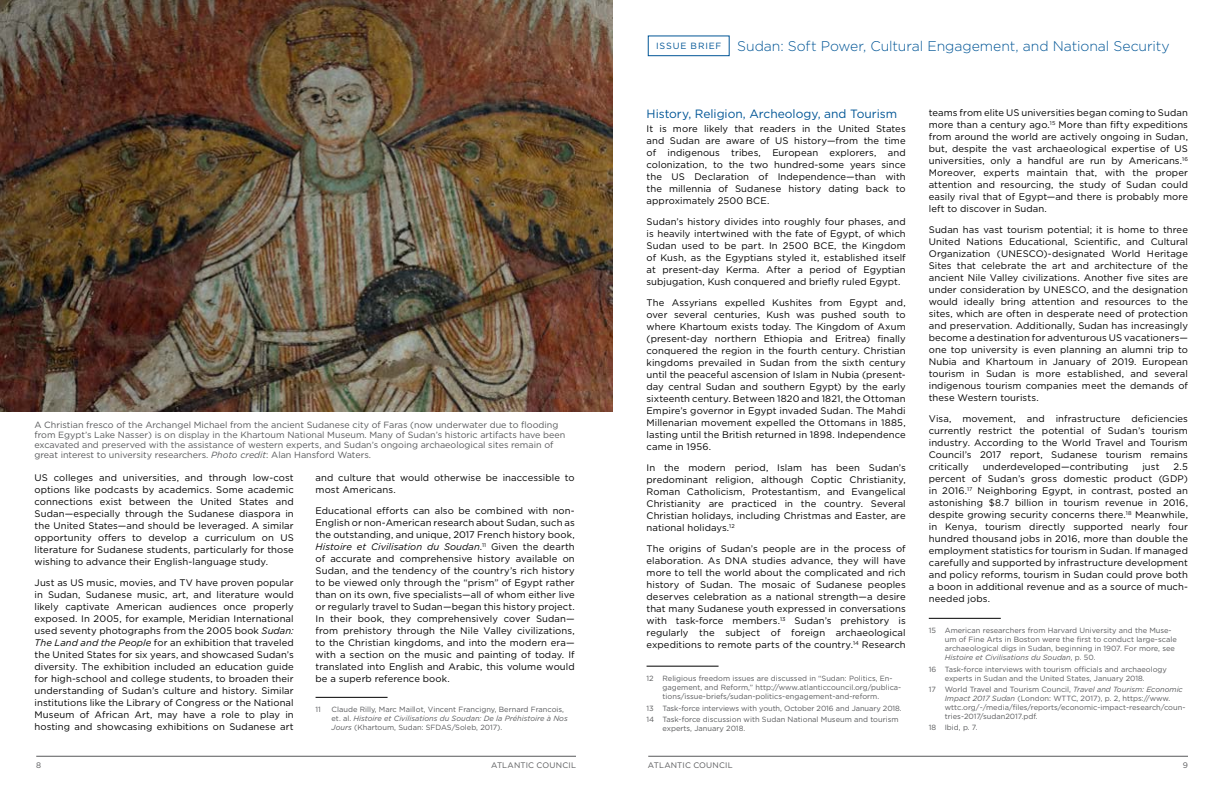
<style>
.page{position:relative;width:1224px;height:792px;background:#fff}
.page>*{position:absolute;margin:0;border:0;box-sizing:border-box;transform-origin:0 0}
.t1{font:300 14px "Gotham";letter-spacing:-.005em;color:#005596}
.t2{font:12px "Gotham";letter-spacing:-.005em;color:#005596}
.t3{font:9.5px/12px "Gotham";letter-spacing:.01em;color:#000;text-align:justify}
.t4{font:9px/10px "Gotham";color:#58595b}
.t5{font:8px "Gotham";letter-spacing:.02em;color:#58595b}
.t6{font:7.5px/9px "Gotham";color:#58595b}
.s1{font-style:italic}
.s2{font-weight:400;font-size:9px}
</style>
<div class="page">
<hr style="left:648px;top:756px;width:540px;height:1px;background:#58595b">
<hr style="left:36px;top:756px;width:540px;height:1px;background:#58595b">
<div style="left:648px;top:36px;width:81px;height:20px;border:1px solid #005596"></div>
<hr style="left:316px;top:697px;width:72px;height:1px;background:#000">
<hr style="left:647px;top:666px;width:72px;height:1px;background:#000">
<hr style="left:929px;top:618px;width:72px;height:1px;background:#000">
<img style="left:0;top:0;width:612px;height:412px">
<p class="t4" style="left:34px;top:420px;width:532px">A Christian fresco of the Archangel Michael from the ancient Sudanese city of Faras (now underwater due to flooding from Egypt’s Lake Nasser) is on display in the Khartoum National Museum. Many of Sudan’s historic artifacts have been excavated and preserved with the assistance of western experts, and Sudan’s ongoing archaeological sites remain of great interest to university researchers. <span class="s1">Photo credit</span>: Alan Hansford Waters.</p>
<p class="t3" style="left:35px;top:471px;width:261px">US colleges and universities, and through low-cost options like podcasts by academics. Some academic connections exist between the United States and Sudan—especially through the Sudanese diaspora in the United States—and should be leveraged. A similar opportunity offers to develop a curriculum on US literature for Sudanese students, particularly for those wishing to advance their English-language study.</p>
<p class="t3" style="left:35px;top:576px;width:261px">Just as US music, movies, and TV have proven popular in Sudan, Sudanese music, art, and literature would likely captivate American audiences once properly exposed. In 2005, for example, Meridian International used seventy photographs from the 2005 book <span class="s1">Sudan:<br>The Land and the People</span> for an exhibition that traveled the United States for six years, and showcased Sudan’s diversity. The exhibition included an education guide for high-school and college students, to broaden their understanding of Sudan’s culture and history. Similar institutions like the Library of Congress or the National Museum of African Art, may have a role to play in hosting and showcasing exhibitions on Sudanese art</p>
<p class="t3" style="left:316px;top:471px;width:261px">and culture that would otherwise be inaccessible to most Americans.</p>
<p class="t3" style="left:316px;top:504px;width:261px">Educational efforts can also be combined with non-English or non-American research about Sudan, such as the outstanding, and unique, 2017 French history book, <span class="s1">Histoire et Civilisation du Soudan</span>.<sup>11</sup> Given the dearth of accurate and comprehensive history available on Sudan, and the tendency of the country’s rich history to be viewed only through the “prism” of Egypt rather than on its own, five specialists—all of whom either live or regularly travel to Sudan—began this history project.<br>In their book, they comprehensively cover Sudan— from prehistory through the Nile Valley civilizations, to the Christian kingdoms, and into the modern era— with a section on the music and painting of today. If translated into English and Arabic, this volume would be a superb reference book.</p>
<p class="t6" style="left:316px;top:705px;width:7px">11</p>
<p class="t6" style="left:332px;top:705px;width:238px">Claude Rilly, Marc Maillot, Vincent Francigny, Bernard Francois, et. al. <span class="s1">Histoire et Civilisations du Soudan: De la Préhistoire à Nos<br>Jours</span> (Khartoum, Sudan: SFDAS/Soleb, 2017).</p>
<h1 class="t1" style="left:656px;top:37px;width:515px"><span class="s2">ISSUE BRIEF</span> Sudan: Soft Power, Cultural Engagement, and National Security</h1>
<p class="t2" style="left:647px;top:106px;width:252px">History, Religion, Archeology, and Tourism</p>
<p class="t3" style="left:647px;top:122px;width:261px">It is more likely that readers in the United States and Sudan are aware of US history—from the time of indigenous tribes, European explorers, and colonization, to the two hundred-some years since the US Declaration of Independence—than with the millennia of Sudanese history dating back to approximately 2500 BCE.</p>
<p class="t3" style="left:647px;top:215px;width:261px">Sudan’s history divides into roughly four phases, and is heavily intertwined with the fate of Egypt, of which Sudan used to be part. In 2500 BCE, the Kingdom of Kush, as the Egyptians styled it, established itself at present-day Kerma. After a period of Egyptian subjugation, Kush conquered and briefly ruled Egypt.</p>
<p class="t3" style="left:647px;top:296px;width:261px">The Assyrians expelled Kushites from Egypt and, over several centuries, Kush was pushed south to where Khartoum exists today. The Kingdom of Axum (present-day northern Ethiopia and Eritrea) finally conquered the region in the fourth century. Christian kingdoms prevailed in Sudan from the sixth century until the peaceful ascension of Islam in Nubia (present&shy;day central Sudan and southern Egypt) by the early sixteenth century. Between 1820 and 1821, the Ottoman Empire’s governor in Egypt invaded Sudan. The Mahdi Millenarian movement expelled the Ottomans in 1885, lasting until the British returned in 1898. Independence came in 1956.</p>
<p class="t3" style="left:647px;top:461px;width:261px">In the modern period, Islam has been Sudan’s predominant religion, although Coptic Christianity, Roman Catholicism, Protestantism, and Evangelical Christianity are practiced in the country. Several Christian holidays, including Christmas and Easter, are national holidays.<sup>12</sup></p>
<p class="t3" style="left:647px;top:542px;width:261px">The origins of Sudan’s people are in the process of elaboration. As DNA studies advance, they will have more to tell the world about the complicated and rich history of Sudan. The mosaic of Sudanese peoples deserves celebration as a national strength—a desire that many Sudanese youth expressed in conversations with task-force members.<sup>13</sup> Sudan’s prehistory is regularly the subject of foreign archaeological expeditions to remote parts of the country.<sup>14</sup> Research</p>
<p class="t6" style="left:663px;top:674px;width:240px;text-indent:-16px">12 Religious freedom issues are discussed in “Sudan: Politics, En&shy;gagement, and Reform,” http://www.atlanticcouncil.org/publica&shy;tions/issue-briefs/sudan-politics-engagement-and-reform.</p>
<p class="t6" style="left:647px;top:702px;width:257px;line-height:11.3px">13 Task-force interviews with youth, October 2016 and January 2018.<br>14 Task-force discussion with Sudan National Museum and tourism</p>
<p class="t6" style="left:663px;top:724px;width:84px">experts, January 2018.</p>
<p class="t3" style="left:929px;top:106px;width:261px">teams from elite US universities began coming to Sudan more than a century ago.<sup>15</sup> More than fifty expeditions from around the world are actively ongoing in Sudan, but, despite the vast archaeological expertise of US universities, only a handful are run by Americans.<sup>16<br></sup>Moreover, experts maintain that, with the proper attention and resourcing, the study of Sudan could easily rival that of Egypt—and there is probably more left to discover in Sudan.</p>
<p class="t3" style="left:929px;top:223px;width:261px">Sudan has vast tourism potential; it is home to three United Nations Educational, Scientific, and Cultural Organization (UNESCO)-designated World Heritage Sites that celebrate the art and architecture of the ancient Nile Valley civilizations. Another five sites are under consideration by UNESCO, and the designation would ideally bring attention and resources to the sites, which are often in desperate need of protection and preservation. Additionally, Sudan has increasingly become a destination for adventurous US vacationers— one top university is even planning an alumni trip to Nubia and Khartoum in January of 2019. European tourism in Sudan is more established, and several indigenous tourism companies meet the demands of these Western tourists.</p>
<p class="t3" style="left:929px;top:412px;width:261px">Visa, movement, and infrastructure deficiencies currently restrict the potential of Sudan’s tourism industry. According to the World Travel and Tourism Council’s 2017 report, Sudanese tourism remains critically</p>
<p class="t3" style="left:983px;top:460px;width:147px">underdeveloped—contributing</p>
<p class="t3" style="left:1142px;top:460px;width:19px">just</p>
<p class="t3" style="left:929px;top:460px;width:261px;text-indent:245px">2.5 percent of Sudan’s gross domestic product (GDP) in 2016.<sup>17</sup> Neighboring Egypt, in contrast, posted an astonishing $8.7 billion in tourism revenue in 2016, despite growing security concerns there.<sup>18</sup> Meanwhile, in Kenya, tourism directly supported nearly four hundred thousand jobs in 2016, more than double the employment statistics for tourism in Sudan. If managed carefully and supported by infrastructure development and policy reforms, tourism in Sudan could prove both a boon in additional revenue and as a source of much&shy;needed jobs.</p>
<p class="t6" style="left:945px;top:626px;width:234px;text-indent:-16px">15 American researchers from Harvard University and the Muse&shy;um of Fine Arts in Boston were the first to conduct large-scale archaeological digs in Sudan, beginning in 1907. For more, see <span class="s1">Histoire et Civilisations du Soudan</span>, p. 50.</p>
<p class="t6" style="left:945px;top:664px;width:224px;text-indent:-16px">16 Task-force interviews with tourism officials and archaeology experts in Sudan and the United States, January 2018.</p>
<p class="t6" style="left:945px;top:685px;width:242px;text-indent:-16px">17 World Travel and Tourism Council, <span class="s1">Travel and Tourism: Economic Impact 2017 Sudan</span> (London: WTTC, 2017), p. 2, https://www. wttc.org/-/media/files/reports/economic-impact-research/coun&shy;tries-2017/sudan2017.pdf.</p>
<p class="t6" style="left:929px;top:723px;width:50px">18 Ibid, p. 7.</p>
<p class="t5" style="left:36px;top:760px;width:7px">8</p>
<p class="t5" style="left:491px;top:760px;width:86px">ATLANTIC COUNCIL</p>
<p class="t5" style="left:648px;top:760px;width:86px">ATLANTIC COUNCIL</p>
<p class="t5" style="left:1183px;top:760px;width:7px">9</p>
</div>
